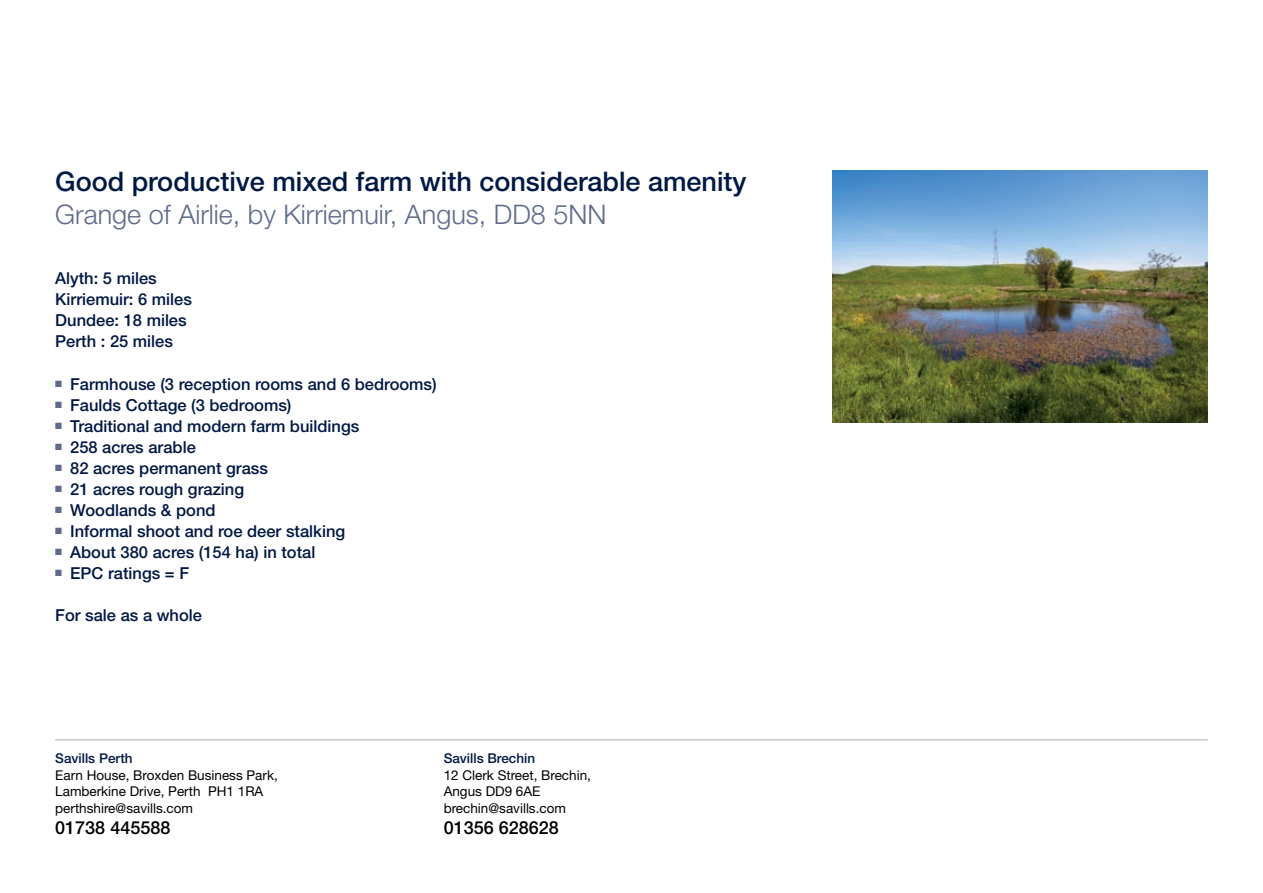
<style>
.page{position:relative;width:1263px;height:893px;background:#fff}
.page>*{position:absolute;margin:0;border:0;box-sizing:border-box;transform-origin:0 0}
.t1{font:500 27px "Helvetica Neue";color:#001844}
.t2{font:300 27px "Helvetica Neue";color:#606b8c}
.t3{font:500 18px "Helvetica Neue";color:#000}
.t4{font:500 16.5px/21px "Helvetica Neue";color:#001844}
.t5{font:13.5px/16.5px "Helvetica Neue";color:#000}
.t6{font:500 13.5px "Helvetica Neue";color:#001844}
.s1{color:#606b8c}
</style>
<div class="page">
<hr style="left:55px;top:739px;width:1153px;height:1px;background:#a7a9ac">
<img style="left:832px;top:170px;width:376px;height:252px">
<h1 class="t1" style="left:55px;top:166px;width:693px">Good productive mixed farm with considerable amenity</h1>
<h1 class="t2" style="left:55px;top:198px;width:553px">Grange of Airlie, by Kirriemuir, Angus, DD8 5NN</h1>
<p class="t4" style="left:55px;top:267px;width:138px">Alyth: 5 miles<br>Kirriemuir: 6 miles<br>Dundee: 18 miles<br>Perth : 25 miles</p>
<p class="t4" style="left:55px;top:373px;width:383px"><span class="s1">■</span> Farmhouse (3 reception rooms and 6 bedrooms)</p>
<p class="t4" style="left:55px;top:394px;width:238px"><span class="s1">■</span> Faulds Cottage (3 bedrooms)</p>
<p class="t4" style="left:55px;top:415px;width:306px"><span class="s1">■</span> Traditional and modern farm buildings</p>
<p class="t4" style="left:55px;top:436px;width:142px"><span class="s1">■</span> 258 acres arable</p>
<p class="t4" style="left:55px;top:457px;width:214px"><span class="s1">■</span> 82 acres permanent grass</p>
<p class="t4" style="left:55px;top:478px;width:190px"><span class="s1">■</span> 21 acres rough grazing</p>
<p class="t4" style="left:55px;top:499px;width:162px"><span class="s1">■</span> Woodlands &amp; pond</p>
<p class="t4" style="left:55px;top:520px;width:292px"><span class="s1">■</span> Informal shoot and roe deer stalking</p>
<p class="t4" style="left:55px;top:541px;width:262px"><span class="s1">■</span> About 380 acres (154 ha) in total</p>
<p class="t4" style="left:55px;top:562px;width:135px"><span class="s1">■</span> EPC ratings = F</p>
<p class="t4" style="left:55px;top:604px;width:148px">For sale as a whole</p>
<p class="t6" style="left:55px;top:750px;width:79px">Savills Perth</p>
<p class="t5" style="left:55px;top:766px;width:224px">Earn House, Broxden Business Park,<br>Lamberkine Drive, Perth PH1 1RA perthshire@savills.com</p>
<p class="t3" style="left:55px;top:816px;width:117px">01738 445588</p>
<p class="t6" style="left:444px;top:750px;width:93px">Savills Brechin</p>
<p class="t5" style="left:444px;top:766px;width:149px">12 Clerk Street, Brechin,<br>Angus DD9 6AE brechin@savills.com</p>
<p class="t3" style="left:444px;top:816px;width:117px">01356 628628</p>
</div>
